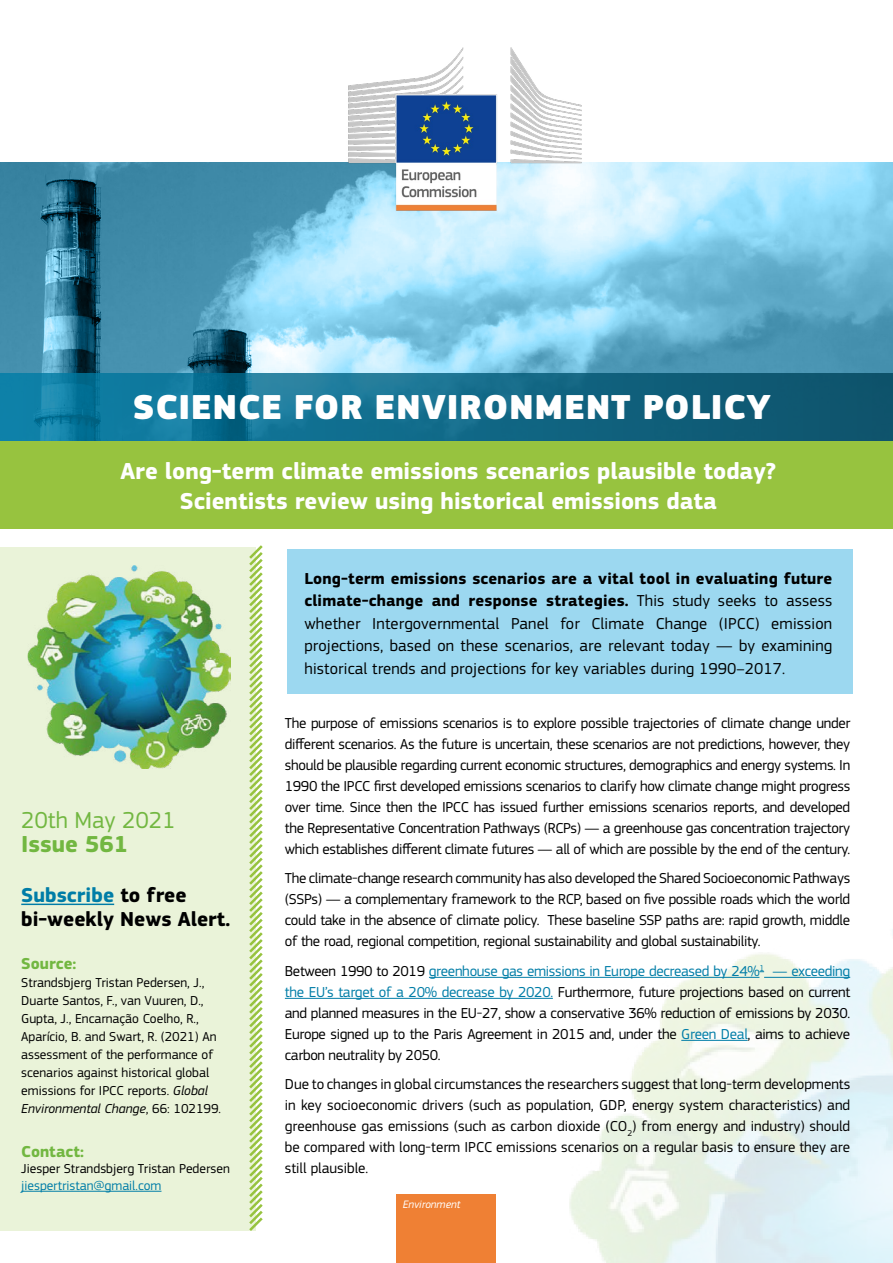
<style>
.page{position:relative;width:893px;height:1263px;background:#fff}
.page>*{position:absolute;margin:0;border:0;box-sizing:border-box;transform-origin:0 0}
.t1{font:900 36px "EC Square Sans Pro Extra";letter-spacing:.02em;color:#fff}
.t2{font:700 24px "EC Square Sans Pro";color:#fff}
.t3{font:24px/24px "EC Square Sans Pro";color:#72b741}
.bold_H3{font:700 21px/24px "EC Square Sans Pro";color:#000}
.Body_Text_White{font:16.5px/22.5px "EC Square Sans Pro";letter-spacing:.01em;color:#000;text-align:justify}
.side_bar_bold_text{font:700 16.5px "EC Square Sans Pro";color:#72b741}
.Body_Text{font:15px/21px "EC Square Sans Pro";letter-spacing:-.02em;color:#000;text-align:justify}
.Side_bar_body_text{font:13.5px/18px "EC Square Sans Pro";color:#000}
.Side_bar_body_text-2{font:13.5px "EC Square Sans Pro";color:#007da7}
.dg_box{font:italic 11.25px "EC Square Sans Pro";color:#fff}
.s1{font-weight:700}
.s2{color:#007da7}
.s3{font-style:italic}
</style>
<div class="page">
<div style="left:0;top:548px;width:256px;height:683px;background:#eaf3d9"></div>
<div style="left:397px;top:1195px;width:99px;height:68px;background:#ef8034"></div>
<img style="left:28px;top:566px;width:203px;height:202px">
<hr style="left:21px;top:903px;width:93px;height:2px;background:#007da7">
<hr style="left:21px;top:1191px;width:140px;height:1px;background:#007da7">
<div style="left:0;top:441px;width:893px;height:87px;background:#97c33f"></div>
<svg style="left:246px;top:545px;width:17px;height:686px"></svg>
<div style="left:287px;top:550px;width:565px;height:144px;background:#9cd8f0"></div>
<svg style="left:0;top:163px;width:893px;height:211px;background:#6fb3ce"></svg>
<svg style="left:0;top:374px;width:893px;height:67px;background:#116b8a"></svg>
<hr style="left:429px;top:977px;width:330px;height:1px;background:#007da7">
<hr style="left:764px;top:977px;width:86px;height:1px;background:#007da7">
<hr style="left:285px;top:998px;width:268px;height:1px;background:#007da7">
<hr style="left:681px;top:1040px;width:67px;height:1px;background:#007da7">
<img style="left:340px;top:47px;width:248px;height:207px">
<h1 class="t1" style="left:133px;top:385px;width:640px">SCIENCE FOR ENVIRONMENT POLICY</h1>
<h2 class="t2" style="left:120px;top:456px;width:657px">Are long-term climate emissions scenarios plausible today?</h2>
<h2 class="t2" style="left:180px;top:486px;width:539px">Scientists review using historical emissions data</h2>
<h3 class="t3" style="left:21px;top:808px;width:156px">20th May 2021<br><span class="s1">Issue 561</span></h3>
<h3 class="bold_H3" style="left:21px;top:883px;width:211px"><span class="s2">Subscribe</span> to free bi-weekly News Alert.</h3>
<p class="side_bar_bold_text" style="left:21px;top:954px;width:57px">Source:</p>
<p class="Side_bar_body_text" style="left:21px;top:974px;width:201px">Strandsbjerg Tristan Pedersen, J., Duarte Santos, F., van Vuuren, D., Gupta, J., Encarnação Coelho, R., Aparício, B. and Swart, R. (2021) An assessment of the performance of scenarios against historical global emissions for IPCC reports. <span class="s3">Global Environmental Change</span>, 66: 102199.</p>
<p class="side_bar_bold_text" style="left:21px;top:1141px;width:64px">Contact:</p>
<p class="Side_bar_body_text" style="left:21px;top:1160px;width:210px">Jiesper Strandsbjerg Tristan Pedersen</p>
<p class="Side_bar_body_text-2" style="left:21px;top:1177px;width:142px">jiespertristan@gmail.com</p>
<p class="Body_Text_White" style="left:304px;top:567px;width:529px"><span class="s1">Long-term emissions scenarios are a vital tool in evaluating future climate-change and response strategies.</span> This study seeks to assess whether Intergovernmental Panel for Climate Change (IPCC) emission projections, based on these scenarios, are relevant today — by examining historical trends and projections for key variables during 1990–2017.</p>
<p class="Body_Text" style="left:285px;top:712px;width:567px">The purpose of emissions scenarios is to explore possible trajectories of climate change under different scenarios. As the future is uncertain, these scenarios are not predictions, however, they should be plausible regarding current economic structures, demographics and energy systems. In 1990 the IPCC first developed emissions scenarios to clarify how climate change might progress over time. Since then the IPCC has issued further emissions scenarios reports, and developed the Representative Concentration Pathways (RCPs) — a greenhouse gas concentration trajectory which establishes different climate futures — all of which are possible by the end of the century.</p>
<p class="Body_Text" style="left:285px;top:868px;width:567px">The climate-change research community has also developed the Shared Socioeconomic Pathways (SSPs) — a complementary framework to the RCP, based on five possible roads which the world could take in the absence of climate policy. These baseline SSP paths are: rapid growth, middle of the road, regional competition, regional sustainability and global sustainability.</p>
<p class="Body_Text" style="left:285px;top:960px;width:567px">Between 1990 to 2019 <span class="s2">greenhouse gas emissions in Europe decreased by 24%</span><sup>1</sup> <span class="s2">— exceeding the EU’s target of a 20% decrease by 2020.</span> Furthermore, future projections based on current and planned measures in the EU-27, show a conservative 36% reduction of emissions by 2030.<br>Europe signed up to the Paris Agreement in 2015 and, under the <span class="s2">Green Deal</span>, aims to achieve carbon neutrality by 2050.</p>
<p class="Body_Text" style="left:285px;top:1074px;width:567px">Due to changes in global circumstances the researchers suggest that long-term developments in key socioeconomic drivers (such as population, GDP, energy system characteristics) and greenhouse gas emissions (such as carbon dioxide (CO<sub>2</sub>) from energy and industry) should be compared with long-term IPCC emissions scenarios on a regular basis to ensure they are still plausible.</p>
<p class="dg_box" style="left:403px;top:1198px;width:59px">Environment</p>
</div>
